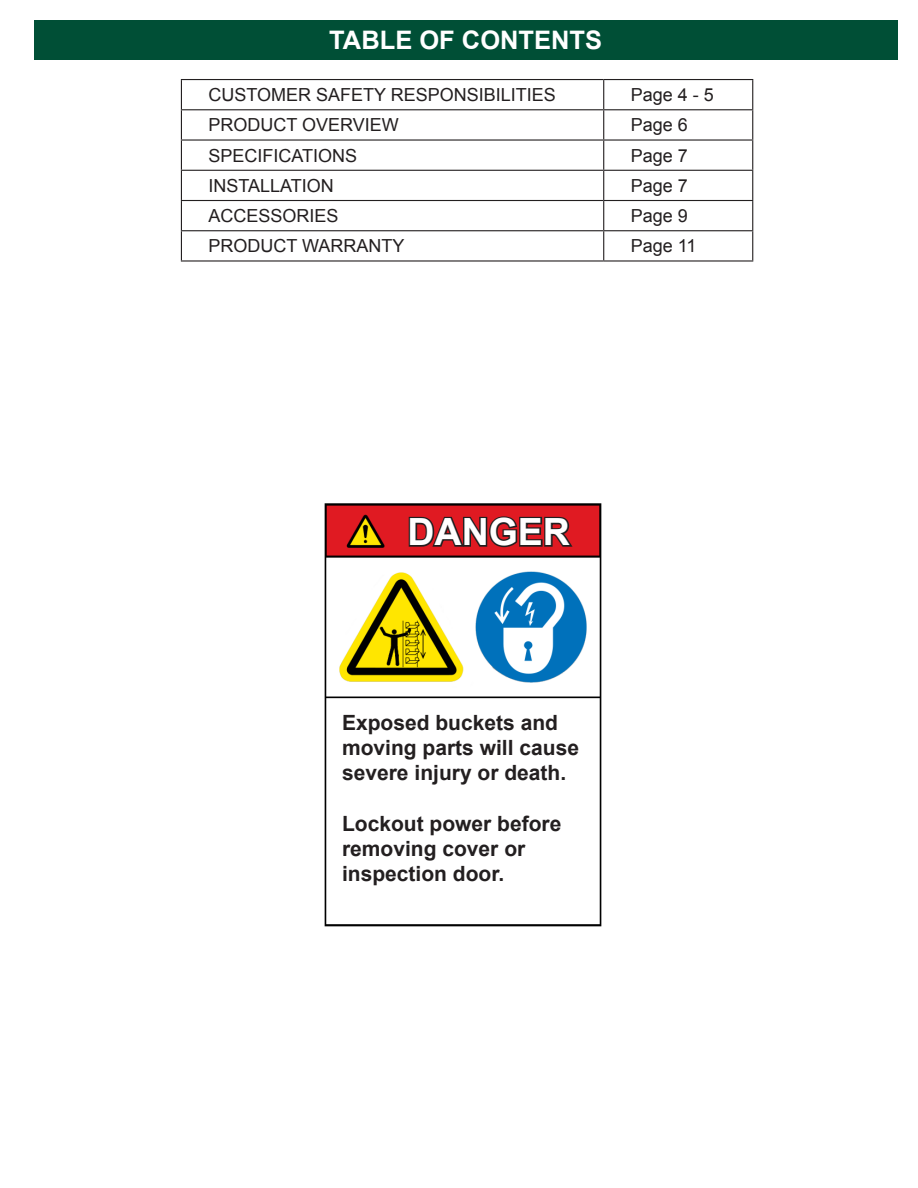
<style>
.page{position:relative;width:918px;height:1188px;background:#fff}
.page>*{position:absolute;margin:0;border:0;box-sizing:border-box;transform-origin:0 0}
.t1{font:700 37.5px "Arial";color:#fff}
.t2{font:700 25.5px "Arial";color:#fff}
.t3{font:700 21px/25.2px "Arial";color:#231f20}
.t4{font:18px "Arial";color:#231f20}
</style>
<div class="page">
<hr style="left:181px;top:260px;width:423px;height:2px;background:#231f20">
<hr style="left:604px;top:260px;width:149px;height:2px;background:#231f20">
<hr style="left:181px;top:79px;width:423px;height:1px;background:#231f20">
<hr style="left:604px;top:79px;width:149px;height:1px;background:#231f20">
<svg style="left:181px;top:80px;width:572px;height:180px"></svg>
<hr style="left:181px;top:109px;width:423px;height:1px;background:#231f20">
<hr style="left:604px;top:109px;width:149px;height:1px;background:#231f20">
<div style="left:34px;top:20px;width:864px;height:40px;background:#004f36"></div>
<img style="left:324px;top:503px;width:278px;height:423px">
<svg style="left:407px;top:514px;width:168px;height:35px;background:#8a1c20"></svg>
<p class="t2" style="left:329px;top:23px;width:274px">TABLE OF CONTENTS</p>
<p class="t4" style="left:208px;top:83px;width:349px">CUSTOMER SAFETY RESPONSIBILITIES</p>
<p class="t4" style="left:631px;top:83px;width:85px">Page 4 - 5</p>
<p class="t4" style="left:208px;top:113px;width:192px">PRODUCT OVERVIEW</p>
<p class="t4" style="left:631px;top:113px;width:59px">Page 6</p>
<p class="t4" style="left:208px;top:144px;width:150px">SPECIFICATIONS</p>
<p class="t4" style="left:631px;top:144px;width:59px">Page 7</p>
<p class="t4" style="left:208px;top:174px;width:127px">INSTALLATION</p>
<p class="t4" style="left:631px;top:174px;width:59px">Page 7</p>
<p class="t4" style="left:208px;top:204px;width:132px">ACCESSORIES</p>
<p class="t4" style="left:631px;top:204px;width:59px">Page 9</p>
<p class="t4" style="left:208px;top:234px;width:197px">PRODUCT WARRANTY</p>
<p class="t4" style="left:631px;top:234px;width:67px">Page 11</p>
<p class="t1" style="left:408px;top:507px;width:164px">DANGER</p>
<p class="t3" style="left:342px;top:710px;width:238px">Exposed buckets and moving parts will cause severe injury or death.</p>
<p class="t3" style="left:342px;top:811px;width:221px">Lockout power before removing cover or inspection door.</p>
</div>
